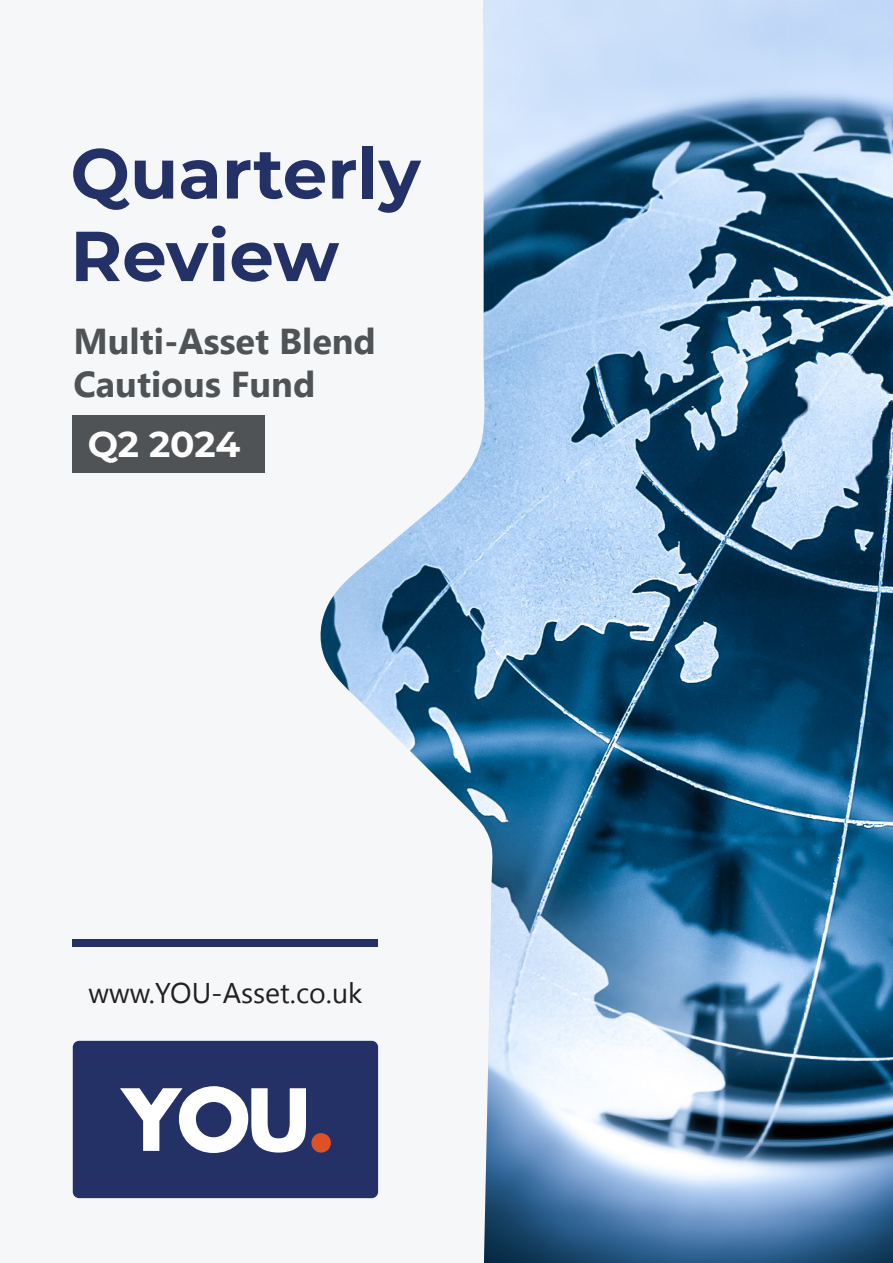
<style>
.page{position:relative;width:893px;height:1263px;background:#f5f7f9}
.page>*{position:absolute;margin:0;border:0;box-sizing:border-box;transform-origin:0 0}
._60_Bold_Left{font:700 70.5px/82.5px "Montserrat";color:#233167}
._30_Reg_Left{font:700 36px "Gadugi";color:#505355}
._28_Lig_Center{font:700 36px "Montserrat";letter-spacing:-.01em;color:#fff}
.t1{font:28.5px "Gadugi";color:#231f20}
</style>
<div class="page">
<div style="left:72px;top:415px;width:192px;height:58px;background:#505355"></div>
<div style="left:73px;top:940px;width:305px;height:7px;background:#233167"></div>
<div style="left:73px;top:1041px;width:305px;height:157px;background:#233167;border-radius:6px"></div>
<svg style="left:120px;top:1086px;width:198px;height:67px"></svg>
<img style="left:318px;top:0;width:575px;height:1263px">
<p class="_60_Bold_Left" style="left:70px;top:129px;width:352px">Quarterly<br>Review</p>
<p class="_30_Reg_Left" style="left:73px;top:320px;width:304px">Multi-Asset Blend</p>
<p class="_30_Reg_Left" style="left:73px;top:363px;width:243px">Cautious Fund</p>
<p class="_28_Lig_Center" style="left:88px;top:418px;width:154px">Q2 2024</p>
<p class="t1" style="left:89px;top:976px;width:275px">www.YOU-Asset.co.uk</p>
</div>
